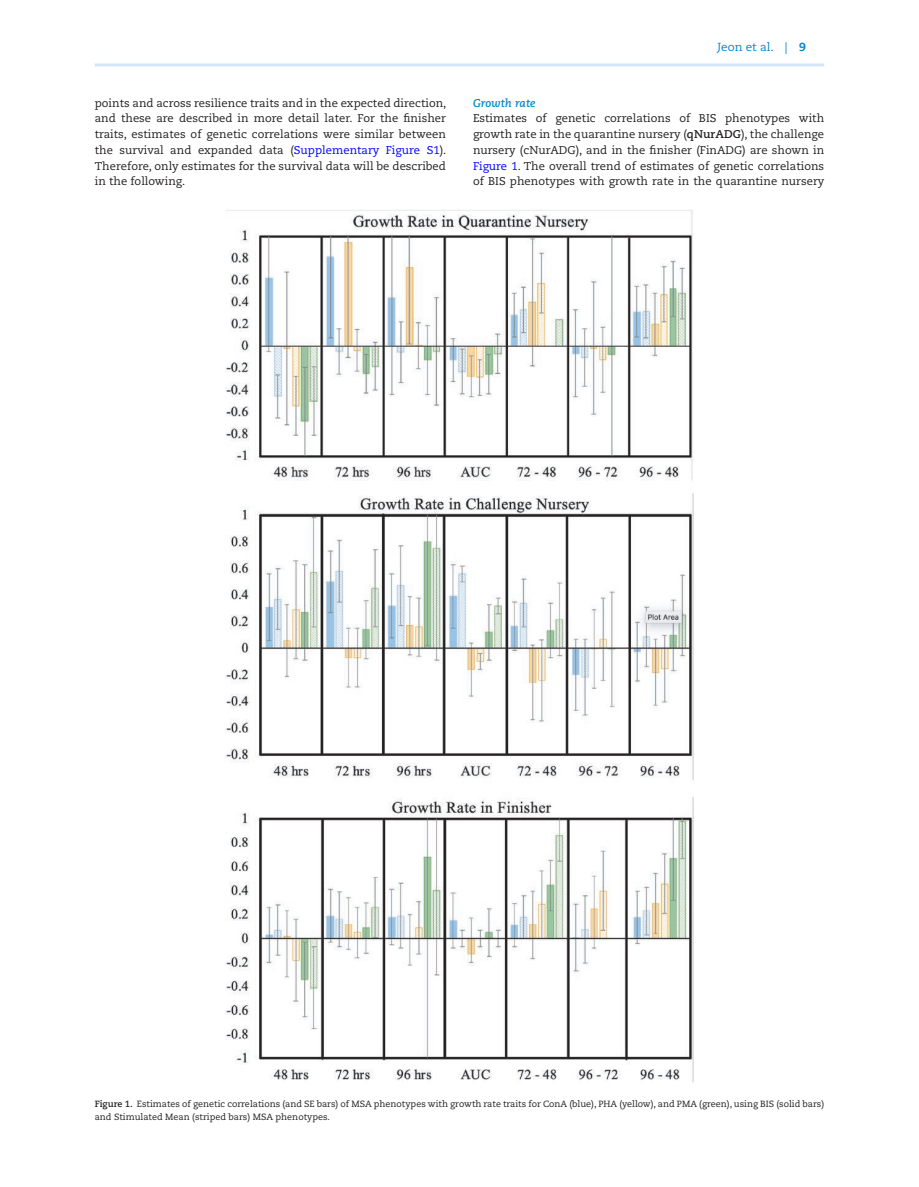
<style>
.page{position:relative;width:919px;height:1187px;background:#fff}
.page>*{position:absolute;margin:0;border:0;box-sizing:border-box;transform-origin:0 0}
.t1{font:11.7px "Caecilia LT Std";color:#0089cf}
.t2{font:11.25px/15.8px "Caecilia LT Std";letter-spacing:.005em;color:#231f20;text-align:justify}
.t3{font:italic 700 11.25px "Caecilia LT Std";color:#0089cf}
.t4{font:9px/13.5px "Caecilia LT Std";color:#231f20}
.s1{font-weight:800}
.s2{color:#00f}
.s3{font-weight:700}
</style>
<div class="page">
<hr style="left:95px;top:63px;width:729px;height:3px;background:#d4e6f6">
<img style="left:225px;top:210px;width:468px;height:872px">
<p class="t1" style="left:717px;top:41px;width:90px">Jeon et al. | <span class="s1">9</span></p>
<p class="t2" style="left:95px;top:95px;width:353px">points and across resilience traits and in the expected direction, and these are described in more detail later. For the finisher traits, estimates of genetic correlations were similar between the survival and expanded data (<span class="s2">Supplementary Figure S1</span>).<br>Therefore, only estimates for the survival data will be described in the following.</p>
<p class="t3" style="left:473px;top:96px;width:64px">Growth rate</p>
<p class="t2" style="left:473px;top:111px;width:353px">Estimates of genetic correlations of BIS phenotypes with growth rate in the quarantine nursery (<span class="s3">qNurADG</span>), the challenge nursery (cNurADG), and in the finisher (FinADG) are shown in <span class="s2">Figure 1</span>. The overall trend of estimates of genetic correlations of BIS phenotypes with growth rate in the quarantine nursery</p>
<p class="t4" style="left:95px;top:1096px;width:731px"><span class="s3">Figure 1.</span> Estimates of genetic correlations (and SE bars) of MSA phenotypes with growth rate traits for ConA (blue), PHA (yellow), and PMA (green), using BIS (solid bars) and Stimulated Mean (striped bars) MSA phenotypes.</p>
</div>
